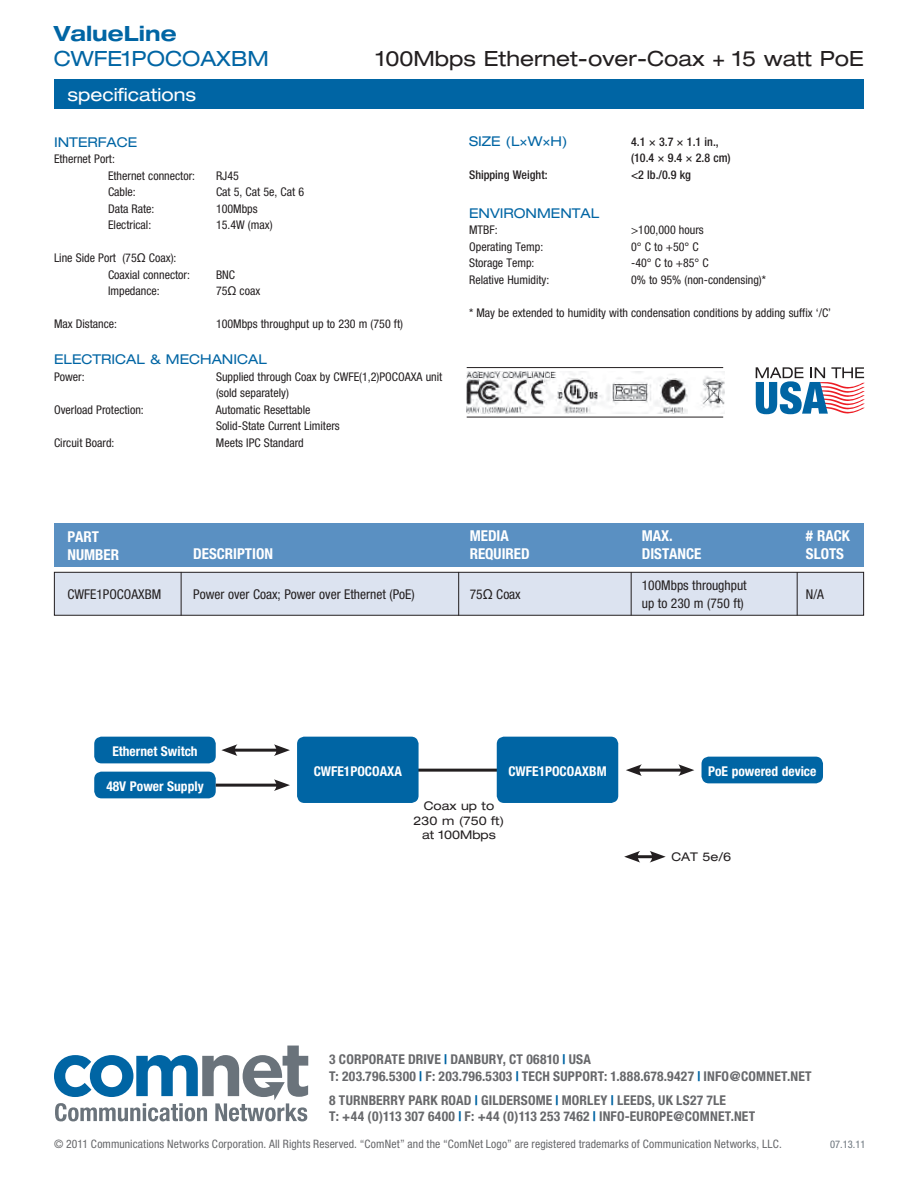
<style>
.page{position:relative;width:918px;height:1188px;background:#fff}
.page>*{position:absolute;margin:0;border:0;box-sizing:border-box;transform-origin:0 0}
.t1{font:expanded 21px "Helvetica Neue";color:#231f20}
.t2{font:expanded 21px "Helvetica Neue";color:#0065a4}
.t3{font:700 expanded 21px "Helvetica Neue";color:#0065a4}
.t4{font:expanded 18px "Helvetica Neue";color:#fff}
.t5{font:700 condensed 15px/18px "Helvetica Neue";color:#fff}
.t6{font:700 condensed 13.5px/16.2px "Helvetica Neue";letter-spacing:.015em;color:#67686b}
.t7{font:condensed 13.5px/18px "Helvetica Neue";color:#231f20}
.t8{font:700 condensed 13.5px "Helvetica Neue";color:#fff}
.t9{font:expanded 13.5px "Helvetica Neue";color:#0065a4}
.t10{font:condensed 12px/16.5px "Helvetica Neue";color:#231f20}
.t11{font:500 condensed 12px/16.5px "Helvetica Neue";color:#231f20}
.t12{font:expanded 12px/14.4px "Helvetica Neue";color:#231f20;text-align:center}
.t13{font:condensed 11.7px "Helvetica Neue";letter-spacing:.015em;color:#67686b}
.t14{font:condensed 10.5px "Helvetica Neue";color:#6a737b}
.s1{font-family:"Arial";font-stretch:normal}
.s2{color:#0065a4}
</style>
<div class="page">
<div style="left:54px;top:79px;width:810px;height:29px;background:#0065a4"></div>
<svg style="left:54px;top:1046px;width:254px;height:75px"></svg>
<div style="left:54px;top:523px;width:810px;height:44px;background:#5a90c2"></div>
<div style="left:54px;top:572px;width:810px;height:43px;background:#dce3f0"></div>
<div style="left:54px;top:572px;width:810px;height:44px;border:1px solid #231f20"></div>
<hr style="left:458px;top:572px;width:1px;height:44px;background:#231f20">
<hr style="left:181px;top:572px;width:1px;height:44px;background:#231f20">
<hr style="left:631px;top:572px;width:1px;height:43px;background:#231f20">
<hr style="left:797px;top:572px;width:1px;height:43px;background:#231f20">
<hr style="left:418px;top:769px;width:82px;height:3px;background:#231f20">
<hr style="left:635px;top:855px;width:20px;height:3px;background:#231f20">
<svg style="left:624px;top:851px;width:16px;height:12px"></svg>
<svg style="left:650px;top:851px;width:16px;height:12px"></svg>
<div style="left:497px;top:737px;width:121px;height:66px;background:#0065a4;border-radius:7px"></div>
<div style="left:297px;top:737px;width:122px;height:66px;background:#0065a4;border-radius:7px"></div>
<div style="left:94px;top:737px;width:122px;height:26px;background:#0065a4;border-radius:7px"></div>
<div style="left:702px;top:757px;width:121px;height:26px;background:#0065a4;border-radius:7px"></div>
<div style="left:94px;top:772px;width:122px;height:26px;background:#0065a4;border-radius:7px"></div>
<hr style="left:232px;top:749px;width:48px;height:3px;background:#231f20">
<svg style="left:221px;top:744px;width:16px;height:12px"></svg>
<svg style="left:274px;top:744px;width:16px;height:12px"></svg>
<hr style="left:636px;top:769px;width:48px;height:3px;background:#231f20">
<svg style="left:626px;top:764px;width:16px;height:12px"></svg>
<svg style="left:678px;top:764px;width:16px;height:12px"></svg>
<hr style="left:216px;top:784px;width:64px;height:3px;background:#231f20">
<svg style="left:274px;top:779px;width:16px;height:12px"></svg>
<hr style="left:467px;top:367px;width:256px;height:1px;background:#231f20">
<hr style="left:467px;top:417px;width:256px;height:1px;background:#231f20">
<img style="left:467px;top:372px;width:258px;height:41px">
<svg style="left:756px;top:367px;width:109px;height:47px"></svg>
<h1 class="t3" style="left:54px;top:26px;width:124px">ValueLine</h1>
<h1 class="t2" style="left:54px;top:51px;width:217px">CWFE1POCOAXBM</h1>
<h2 class="t4" style="left:68px;top:88px;width:130px">specifications</h2>
<h1 class="t1" style="left:376px;top:51px;width:489px">100Mbps Ethernet-over-Coax + 15 watt PoE</h1>
<p class="t9" style="left:54px;top:137px;width:85px">INTERFACE</p>
<p class="t10" style="left:108px;top:152px;width:89px;text-indent:-54px">Ethernet Port:<br>Ethernet connector:</p>
<p class="t10" style="left:216px;top:168px;width:24px">RJ45</p>
<p class="t10" style="left:108px;top:185px;width:29px">Cable:</p>
<p class="t10" style="left:216px;top:185px;width:90px">Cat 5, Cat 5e, Cat 6</p>
<p class="t10" style="left:108px;top:201px;width:48px">Data Rate:</p>
<p class="t10" style="left:216px;top:201px;width:43px">100Mbps</p>
<p class="t10" style="left:108px;top:218px;width:45px">Electrical:</p>
<p class="t10" style="left:216px;top:218px;width:58px">15.4W (max)</p>
<p class="t10" style="left:108px;top:251px;width:84px;text-indent:-54px">Line Side Port (75<span class="s1">Ω</span> Coax):<br>Coaxial connector:</p>
<p class="t10" style="left:216px;top:267px;width:21px">BNC</p>
<p class="t10" style="left:108px;top:284px;width:53px">Impedance:</p>
<p class="t10" style="left:216px;top:284px;width:46px">75<span class="s1">Ω</span> coax</p>
<p class="t10" style="left:54px;top:317px;width:65px">Max Distance:</p>
<p class="t10" style="left:216px;top:317px;width:189px">100Mbps throughput up to 230 m (750 ft)</p>
<p class="t9" style="left:54px;top:354px;width:214px">ELECTRICAL &amp; MECHANICAL</p>
<p class="t10" style="left:54px;top:369px;width:32px">Power:</p>
<p class="t10" style="left:216px;top:369px;width:228px">Supplied through Coax by CWFE(1,2)POCOAXA unit (sold separately)</p>
<p class="t10" style="left:54px;top:402px;width:91px">Overload Protection:</p>
<p class="t10" style="left:216px;top:402px;width:125px">Automatic Resettable<br>Solid-State Current Limiters</p>
<p class="t10" style="left:54px;top:435px;width:62px">Circuit Board:</p>
<p class="t10" style="left:216px;top:435px;width:89px">Meets IPC Standard</p>
<p class="t9" style="left:469px;top:136px;width:100px">SIZE (L×W×H)</p>
<p class="t11" style="left:631px;top:134px;width:101px">4.1 × 3.7 × 1.1 in., (10.4 × 9.4 × 2.8 cm)</p>
<p class="t11" style="left:469px;top:167px;width:80px">Shipping Weight:</p>
<p class="t11" style="left:631px;top:167px;width:61px">&lt;2 lb./0.9 kg</p>
<p class="t9" style="left:469px;top:208px;width:132px">ENVIRONMENTAL</p>
<p class="t10" style="left:469px;top:223px;width:30px">MTBF:</p>
<p class="t10" style="left:631px;top:223px;width:74px">&gt;100,000 hours</p>
<p class="t10" style="left:469px;top:239px;width:76px">Operating Temp:</p>
<p class="t10" style="left:631px;top:239px;width:69px">0° C to +50° C</p>
<p class="t10" style="left:469px;top:256px;width:67px">Storage Temp:</p>
<p class="t10" style="left:631px;top:256px;width:79px">-40° C to +85° C</p>
<p class="t10" style="left:469px;top:272px;width:82px">Relative Humidity:</p>
<p class="t10" style="left:631px;top:272px;width:136px">0% to 95% (non-condensing)*</p>
<p class="t10" style="left:469px;top:305px;width:364px">* May be extended to humidity with condensation conditions by adding suffix ‘/C’</p>
<p class="t5" style="left:68px;top:529px;width:53px">PART<br>NUMBER</p>
<p class="t5" style="left:806px;top:528px;width:45px"># RACK<br>SLOTS</p>
<p class="t5" style="left:642px;top:528px;width:61px">MAX.<br>DISTANCE</p>
<p class="t5" style="left:470px;top:528px;width:41px">MEDIA</p>
<p class="t5" style="left:193px;top:546px;width:81px">DESCRIPTION</p>
<p class="t5" style="left:470px;top:546px;width:61px">REQUIRED</p>
<p class="t7" style="left:642px;top:578px;width:106px">100Mbps throughput up to 230 m (750 ft)</p>
<p class="t7" style="left:68px;top:586px;width:95px">CWFE1POCOAXBM</p>
<p class="t7" style="left:193px;top:586px;width:223px">Power over Coax; Power over Ethernet (PoE)</p>
<p class="t7" style="left:470px;top:586px;width:53px">75<span class="s1">Ω</span> Coax</p>
<p class="t7" style="left:806px;top:586px;width:20px">N/A</p>
<p class="t8" style="left:112px;top:746px;width:87px">Ethernet Switch</p>
<p class="t8" style="left:106px;top:781px;width:99px">48V Power Supply</p>
<p class="t8" style="left:314px;top:766px;width:90px">CWFE1POCOAXA</p>
<p class="t8" style="left:508px;top:766px;width:100px">CWFE1POCOAXBM</p>
<p class="t12" style="left:414px;top:800px;width:92px">Coax up to<br>230 m (750 ft) at 100Mbps</p>
<p class="t8" style="left:708px;top:766px;width:110px">PoE powered device</p>
<p class="t12" style="left:671px;top:851px;width:61px">CAT 5e/6</p>
<p class="t6" style="left:329px;top:1053px;width:484px">3 CORPORATE DRIVE <span class="s2">|</span> DANBURY, CT 06810 <span class="s2">|</span> USA<br>T: 203.796.5300 <span class="s2">|</span> F: 203.796.5303 <span class="s2">|</span> TECH SUPPORT: 1.888.678.9427 <span class="s2">|</span> INFO@COMNET.NET</p>
<p class="t6" style="left:329px;top:1094px;width:428px">8 TURNBERRY PARK ROAD <span class="s2">|</span> GILDERSOME <span class="s2">|</span> MORLEY <span class="s2">|</span> LEEDS, UK LS27 7LE<br>T: +44 (0)113 307 6400 <span class="s2">|</span> F: +44 (0)113 253 7462 <span class="s2">|</span> INFO-EUROPE@COMNET.NET</p>
<p class="t13" style="left:54px;top:1139px;width:729px">© 2011 Communications Networks Corporation. All Rights Reserved. “ComNet” and the “ComNet Logo” are registered trademarks of Communication Networks, LLC.</p>
<p class="t14" style="left:830px;top:1140px;width:37px">07.13.11</p>
</div>
